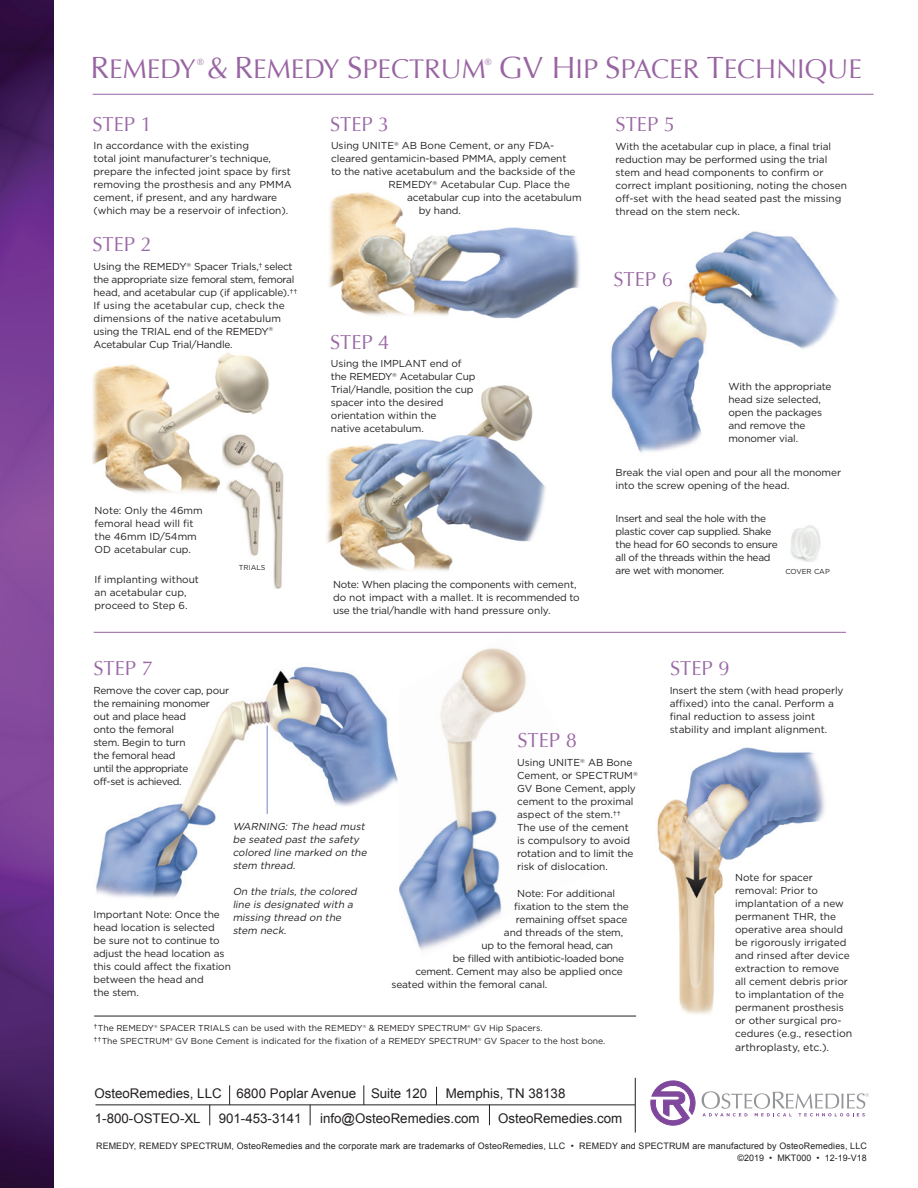
<style>
.page{position:relative;width:918px;height:1188px;background:#fff}
.page>*{position:absolute;margin:0;border:0;box-sizing:border-box;transform-origin:0 0}
.t1{font:27px "Optima";color:#9864a2}
.t2{font:20.25px "Optima";color:#9a68a5}
.t3{font:13.35px "Arial";color:#231f20}
.t4{font:10.5px "Gotham";color:#231f20}
.t5{font:10.05px/12.9px "Gotham";letter-spacing:-.01em;color:#231f20}
.t6{font:10.05px/12.9px "Gotham";letter-spacing:-.03em;color:#231f20}
.t7{font:italic 10.05px/12.9px "Gotham";color:#231f20}
.t8{font:10.05px "Gotham";letter-spacing:.01em;color:#231f20}
.t9{font:10.05px "Gotham";letter-spacing:-.04em;color:#231f20}
.t10{font:9px "Optima";color:#9864a2}
.t11{font:8.85px "Arial";letter-spacing:.015em;color:#231f20}
.t12{font:8.7px "Gotham";color:#231f20}
.t13{font:7.2px "Gotham";color:#231f20}
.s1{font-size:30.6px}
.s2{font-size:10.05px}
.s3{font-size:10.5px}
</style>
<div class="page">
<hr style="left:93px;top:94px;width:781px;height:1px;background:#9864a2">
<img style="left:399px;top:648px;width:127px;height:302px">
<img style="left:96px;top:666px;width:302px;height:232px">
<img style="left:657px;top:747px;width:168px;height:267px">
<img style="left:327px;top:385px;width:219px;height:186px">
<img style="left:92px;top:352px;width:177px;height:141px">
<img style="left:329px;top:192px;width:251px;height:127px">
<img style="left:611px;top:231px;width:228px;height:222px">
<hr style="left:267px;top:726px;width:1px;height:88px;background:#7585c1">
<img style="left:222px;top:427px;width:62px;height:162px">
<img style="left:791px;top:525px;width:30px;height:36px">
<hr style="left:94px;top:632px;width:752px;height:1px;background:#9864a2">
<hr style="left:94px;top:1016px;width:542px;height:1px;background:#231f20">
<img style="left:0;top:0;width:54px;height:1188px">
<hr style="left:96px;top:1105px;width:539px;height:1px;background:#231f20">
<svg style="left:310px;top:1105px;width:1px;height:20px"></svg>
<svg style="left:209px;top:1105px;width:1px;height:20px"></svg>
<hr style="left:635px;top:1078px;width:1px;height:55px;background:#231f20">
<svg style="left:229px;top:1085px;width:1px;height:20px"></svg>
<svg style="left:364px;top:1085px;width:1px;height:20px"></svg>
<svg style="left:436px;top:1087px;width:1px;height:18px"></svg>
<svg style="left:489px;top:1106px;width:1px;height:19px"></svg>
<svg style="left:650px;top:1081px;width:219px;height:45px"></svg>
<p class="t1" style="left:91px;top:53px;width:397px"><span class="s1">R</span>EMEDY <span class="s1">&amp; R</span>EMEDY <span class="s1">S</span>PECTRUM</p>
<p class="t10" style="left:197px;top:56px;width:8px">®</p>
<p class="t10" style="left:485px;top:56px;width:8px">®</p>
<p class="t1" style="left:499px;top:53px;width:364px"><span class="s1">GV H</span>IP <span class="s1">S</span>PACER <span class="s1">T</span>ECHNIQUE</p>
<p class="t2" style="left:93px;top:112px;width:61px">STEP 1</p>
<p class="t5" style="left:94px;top:139px;width:157px">In accordance with the existing</p>
<p class="t5" style="left:94px;top:152px;width:179px">total joint manufacturer’s technique,</p>
<p class="t5" style="left:94px;top:165px;width:200px">prepare the infected joint space by first removing the prosthesis and any PMMA cement, if present, and any hardware (which may be a reservoir of infection).</p>
<p class="t2" style="left:93px;top:232px;width:61px">STEP 2</p>
<p class="t5" style="left:94px;top:260px;width:206px">Using the REMEDY<sup>®</sup> Spacer Trials,† select the appropriate size femoral stem, femoral head, and acetabular cup (if applicable).†† If using the acetabular cup, check the</p>
<p class="t8" style="left:94px;top:313px;width:189px">dimensions of the native acetabulum</p>
<p class="t5" style="left:94px;top:325px;width:181px">using the TRIAL end of the REMEDY<sup>®</sup></p>
<p class="t5" style="left:94px;top:338px;width:141px">Acetabular Cup Trial/Handle.</p>
<p class="t5" style="left:95px;top:503px;width:110px">Note: Only the 46mm femoral head will fit the 46mm ID/54mm<br>OD acetabular cup.</p>
<p class="t5" style="left:95px;top:573px;width:106px">If implanting without an acetabular cup, proceed to Step 6.</p>
<p class="t13" style="left:239px;top:563px;width:28px">TRIALS</p>
<p class="t2" style="left:330px;top:112px;width:61px">STEP 3</p>
<p class="t5" style="left:331px;top:139px;width:225px">Using UNITE<sup>®</sup> AB Bone Cement, or any FDA-</p>
<p class="t5" style="left:331px;top:152px;width:246px">cleared gentamicin-based PMMA, apply cement to the native acetabulum and the backside of the</p>
<p class="t5" style="left:389px;top:178px;width:183px">REMEDY<sup>®</sup> Acetabular Cup. Place the</p>
<p class="t5" style="left:407px;top:191px;width:176px">acetabular cup into the acetabulum</p>
<p class="t5" style="left:419px;top:204px;width:44px">by hand.</p>
<p class="t2" style="left:330px;top:330px;width:61px">STEP 4</p>
<p class="t5" style="left:331px;top:357px;width:132px">Using the IMPLANT end of</p>
<p class="t5" style="left:331px;top:370px;width:146px">the REMEDY<sup>®</sup> Acetabular Cup</p>
<p class="t5" style="left:331px;top:383px;width:144px">Trial/Handle, position the cup</p>
<p class="t5" style="left:331px;top:396px;width:114px">spacer into the desired</p>
<p class="t5" style="left:331px;top:409px;width:107px">orientation within the</p>
<p class="t5" style="left:331px;top:422px;width:94px">native acetabulum.</p>
<p class="t5" style="left:333px;top:578px;width:245px">Note: When placing the components with cement,</p>
<p class="t5" style="left:333px;top:591px;width:248px">do not impact with a mallet. It is recommended to use the trial/handle with hand pressure only.</p>
<p class="t2" style="left:616px;top:113px;width:61px">STEP 5</p>
<p class="t5" style="left:616px;top:140px;width:217px">With the acetabular cup in place, a final trial</p>
<p class="t5" style="left:616px;top:153px;width:233px">reduction may be performed using the trial stem and head components to confirm or correct implant positioning, noting the chosen off-set with the head seated past the missing thread on the stem neck.</p>
<p class="t2" style="left:613px;top:268px;width:61px">STEP 6</p>
<p class="t5" style="left:728px;top:380px;width:105px">With the appropriate</p>
<p class="t5" style="left:728px;top:393px;width:94px">head size selected,</p>
<p class="t5" style="left:728px;top:406px;width:95px">open the packages</p>
<p class="t5" style="left:728px;top:419px;width:79px">and remove the</p>
<p class="t5" style="left:728px;top:432px;width:71px">monomer vial.</p>
<p class="t5" style="left:616px;top:466px;width:227px">Break the vial open and pour all the monomer into the screw opening of the head.</p>
<p class="t6" style="left:616px;top:512px;width:164px">Insert and seal the hole with the plastic cover cap supplied. Shake the head for 60 seconds to ensure all of the threads within the head are wet with monomer.</p>
<p class="t13" style="left:785px;top:567px;width:46px">COVER CAP</p>
<p class="t2" style="left:94px;top:657px;width:61px">STEP 7</p>
<p class="t5" style="left:94px;top:684px;width:137px">Remove the cover cap, pour the remaining monomer</p>
<p class="t5" style="left:94px;top:710px;width:94px">out and place head</p>
<p class="t5" style="left:94px;top:723px;width:82px">onto the femoral</p>
<p class="t5" style="left:94px;top:736px;width:94px">stem. Begin to turn</p>
<p class="t5" style="left:94px;top:749px;width:84px">the femoral head</p>
<p class="t9" style="left:94px;top:763px;width:96px">until the appropriate</p>
<p class="t6" style="left:94px;top:775px;width:90px">off-set is achieved.</p>
<p class="t7" style="left:233px;top:820px;width:138px">WARNING: The head must be seated past the safety colored line marked on the stem thread.</p>
<p class="t7" style="left:233px;top:885px;width:127px">On the trials, the colored line is designated with a missing thread on the</p>
<p class="t7" style="left:233px;top:924px;width:57px">stem neck.</p>
<p class="t5" style="left:94px;top:908px;width:128px">Important Note: Once the head location is selected</p>
<p class="t5" style="left:94px;top:934px;width:139px">be sure not to continue to adjust the head location as this could affect the fixation between the head and</p>
<p class="t5" style="left:94px;top:986px;width:47px">the stem.</p>
<p class="t2" style="left:518px;top:729px;width:61px">STEP 8</p>
<p class="t5" style="left:517px;top:756px;width:117px">Using UNITE<sup>®</sup> AB Bone</p>
<p class="t5" style="left:517px;top:769px;width:122px">Cement, or SPECTRUM<sup>®<br></sup>GV Bone Cement, apply cement to the proximal aspect of the stem.††</p>
<p class="t5" style="left:517px;top:821px;width:113px">The use of the cement</p>
<p class="t5" style="left:517px;top:834px;width:115px">is compulsory to avoid</p>
<p class="t5" style="left:517px;top:847px;width:118px">rotation and to limit the</p>
<p class="t5" style="left:517px;top:860px;width:92px">risk of dislocation.</p>
<p class="t5" style="left:517px;top:887px;width:100px">Note: For additional</p>
<p class="t5" style="left:514px;top:900px;width:116px">fixation to the stem the</p>
<p class="t5" style="left:516px;top:913px;width:113px">remaining offset space</p>
<p class="t5" style="left:504px;top:926px;width:121px">and threads of the stem,</p>
<p class="t6" style="left:481px;top:939px;width:133px">up to the femoral head, can</p>
<p class="t6" style="left:453px;top:952px;width:173px">be filled with antibiotic-loaded bone</p>
<p class="t5" style="left:415px;top:965px;width:209px">cement. Cement may also be applied once</p>
<p class="t5" style="left:391px;top:978px;width:157px">seated within the femoral canal.</p>
<p class="t12" style="left:94px;top:1023px;width:450px"><span class="s2">†</span>The REMEDY<sup>®</sup> SPACER TRIALS can be used with the REMEDY<sup>®</sup> &amp; REMEDY SPECTRUM<sup>®</sup> GV Hip Spacers.</p>
<p class="t12" style="left:94px;top:1036px;width:513px"><span class="s2">††</span>The SPECTRUM<sup>®</sup> GV Bone Cement is indicated for the fixation of a REMEDY SPECTRUM<sup>®</sup> GV Spacer to the host bone.</p>
<p class="t3" style="left:94px;top:1085px;width:334px">OsteoRemedies, LLC 6800 Poplar Avenue Suite 120</p>
<p class="t3" style="left:446px;top:1085px;width:121px">Memphis, TN 38138</p>
<p class="t3" style="left:95px;top:1109px;width:107px">1-800-OSTEO-XL</p>
<p class="t3" style="left:219px;top:1109px;width:84px">901-453-3141</p>
<p class="t3" style="left:320px;top:1109px;width:161px">info@OsteoRemedies.com</p>
<p class="t3" style="left:498px;top:1109px;width:126px">OsteoRemedies.com</p>
<p class="t2" style="left:670px;top:657px;width:61px">STEP 9</p>
<p class="t5" style="left:670px;top:684px;width:175px">Insert the stem (with head properly</p>
<p class="t5" style="left:670px;top:697px;width:166px">affixed) into the canal. Perform a</p>
<p class="t5" style="left:670px;top:710px;width:147px">final reduction to assess joint</p>
<p class="t5" style="left:670px;top:723px;width:159px">stability and implant alignment.</p>
<p class="t5" style="left:735px;top:871px;width:79px">Note for spacer</p>
<p class="t5" style="left:735px;top:884px;width:116px">removal: Prior to implantation of a new permanent THR, the operative area should be rigorously irrigated and rinsed after device extraction to remove all cement debris prior to implantation of the permanent prosthesis</p>
<p class="t5" style="left:735px;top:1013px;width:119px;line-height:13.5px">or other surgical pro&shy;cedures (e.g., <span class="s3">resection</span></p>
<p class="t4" style="left:735px;top:1041px;width:96px">arthroplasty, etc.).</p>
<p class="t11" style="left:96px;top:1140px;width:772px">REMEDY, REMEDY SPECTRUM, OsteoRemedies and the corporate mark are trademarks of OsteoRemedies, LLC • REMEDY and SPECTRUM are manufactured by OsteoRemedies, LLC</p>
<p class="t11" style="left:738px;top:1152px;width:131px">©2019 • MKT000 • 12-19-V18</p>
</div>
